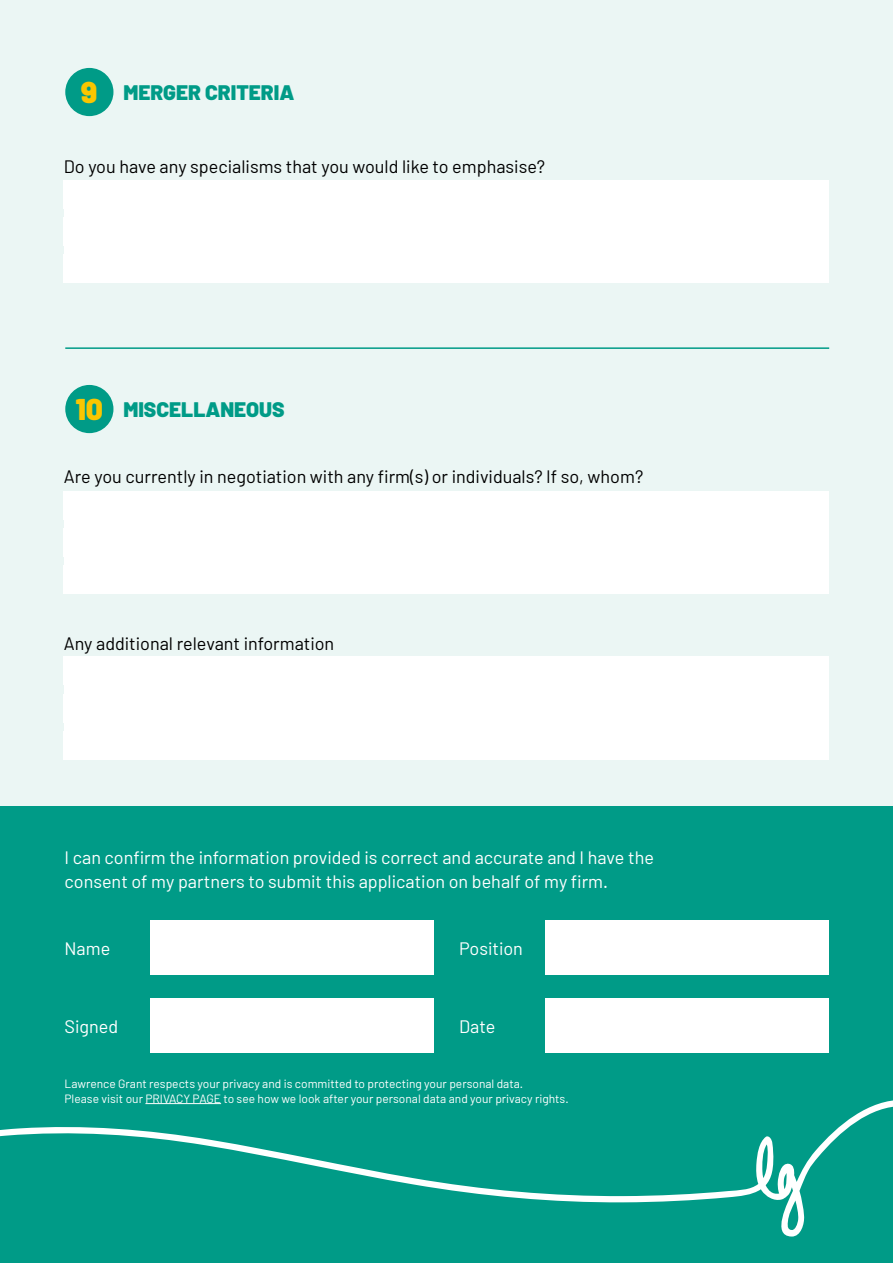
<style>
.page{position:relative;width:893px;height:1263px;background:#ebf6f4}
.page>*{position:absolute;margin:0;border:0;box-sizing:border-box;transform-origin:0 0}
.t1{font:900 30px "Barlow";color:#fac600}
.t2{font:900 21px "Barlow";color:#009b87}
.t3{font:18px "Barlow";color:#000}
.t4{font:18px/24px "Barlow";color:#fff}
.t5{font:12px/15px "Barlow";color:#fff}
</style>
<div class="page">
<div style="left:65px;top:68px;width:48px;height:48px;background:#009b87;border-radius:50%"></div>
<div style="left:65px;top:385px;width:48px;height:48px;background:#009b87;border-radius:50%"></div>
<hr style="left:65px;top:347px;width:764px;height:2px;background:#009b87">
<div style="left:0;top:807px;width:893px;height:456px;background:#009b87"></div>
<div style="left:150px;top:920px;width:284px;height:55px;background:#fff"></div>
<div style="left:150px;top:998px;width:284px;height:54px;background:#fff"></div>
<div style="left:545px;top:920px;width:283px;height:55px;background:#fff"></div>
<div style="left:545px;top:998px;width:283px;height:54px;background:#fff"></div>
<svg style="left:0;top:1100px;width:893px;height:137px"></svg>
<div style="left:64px;top:181px;width:765px;height:28px;background:#fff"></div>
<div style="left:64px;top:657px;width:765px;height:28px;background:#fff"></div>
<div style="left:64px;top:732px;width:765px;height:28px;background:#fff"></div>
<div style="left:64px;top:565px;width:765px;height:28px;background:#fff"></div>
<hr style="left:145px;top:1103px;width:76px;height:1px;background:#fff">
<div style="left:64px;top:183px;width:764px;height:100px;background:#fff"></div>
<div style="left:64px;top:491px;width:764px;height:101px;background:#fff"></div>
<div style="left:64px;top:658px;width:764px;height:101px;background:#fff"></div>
<h1 class="t1" style="left:81px;top:73px;width:18px">9</h1>
<h2 class="t2" style="left:123px;top:79px;width:172px">MERGER CRITERIA</h2>
<h3 class="t3" style="left:64px;top:156px;width:483px">Do you have any specialisms that you would like to emphasise?</h3>
<h1 class="t1" style="left:76px;top:390px;width:29px">10</h1>
<h2 class="t2" style="left:123px;top:396px;width:163px">MISCELLANEOUS</h2>
<h3 class="t3" style="left:64px;top:465px;width:581px">Are you currently in negotiation with any firm(s) or individuals? If so, whom?</h3>
<h3 class="t3" style="left:64px;top:632px;width:272px">Any additional relevant information</h3>
<h3 class="t4" style="left:65px;top:845px;width:591px">I can confirm the information provided is correct and accurate and I have the consent of my partners to submit this application on behalf of my firm.</h3>
<h3 class="t4" style="left:65px;top:936px;width:47px">Name</h3>
<h3 class="t4" style="left:65px;top:1013px;width:55px">Signed</h3>
<h3 class="t4" style="left:459px;top:936px;width:65px">Position</h3>
<h3 class="t4" style="left:459px;top:1013px;width:38px">Date</h3>
<p class="t5" style="left:65px;top:1075px;width:506px">Lawrence Grant respects your privacy and is committed to protecting your personal data.<br>Please visit our PRIVACY PAGE to see how we look after your personal data and your privacy rights.</p>
</div>
